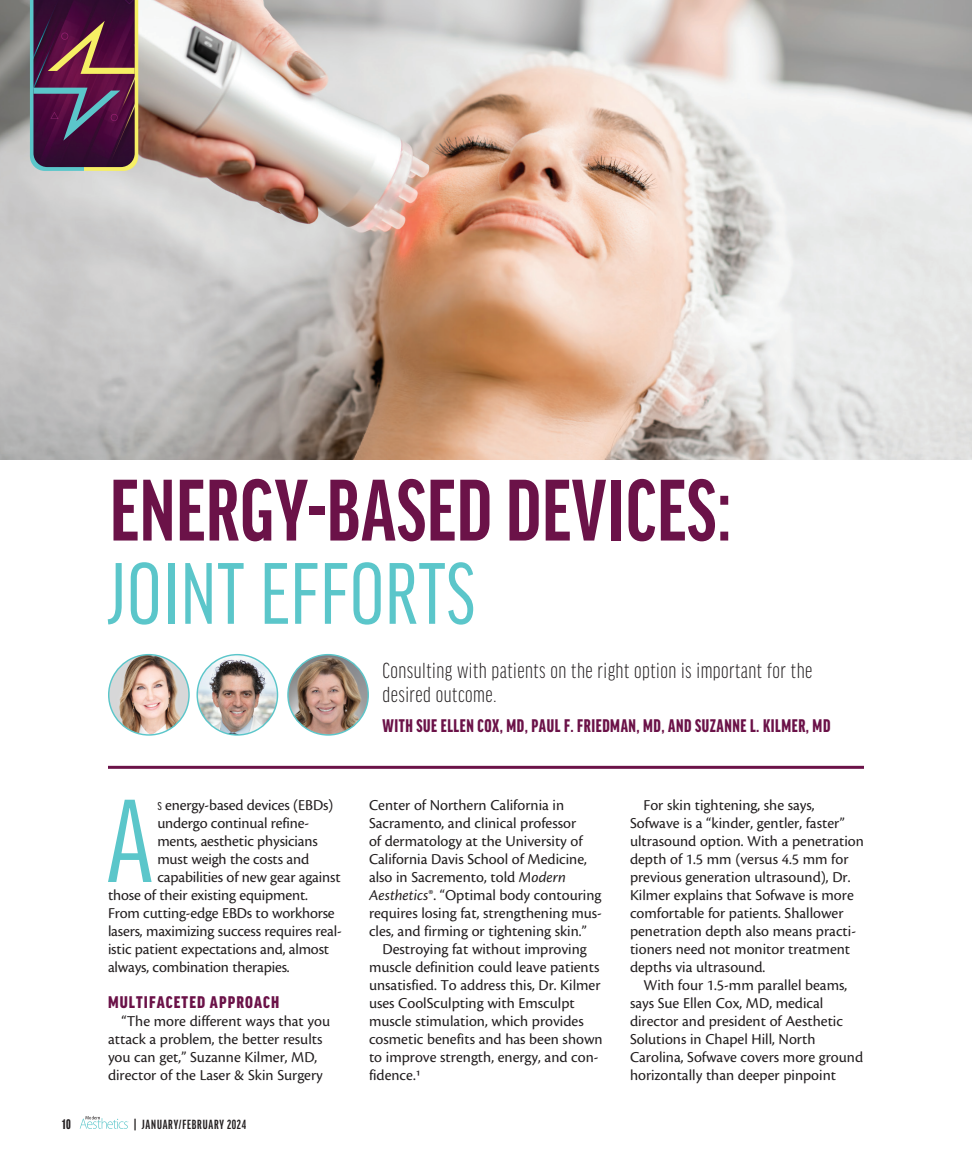
<style>
.page{position:relative;width:972px;height:1161px;background:#fff}
.page>*{position:absolute;margin:0;border:0;box-sizing:border-box;transform-origin:0 0}
.body_first{font:126px "Good Headline Pro X Cond News";color:#5bc6ca}
.headline{font:700 extra-condensed 93px/83.2px "Good Headline Pro";letter-spacing:.01em;color:#6b1248}
.deck{font:300 extra-condensed 23.25px/24px "Good Headline Pro";letter-spacing:.02em;color:#231f20}
.author{font:900 extra-condensed 19.5px "Good Headline Pro";letter-spacing:.03em;color:#6b1248}
.subhead{font:900 condensed 18px "Good Headline Pro";letter-spacing:.06em;color:#6b1248}
.Body{font:15.75px/18px "Cronos Pro";color:#231f20}
.body_first-2{font:15.75px "Cronos Pro";letter-spacing:-.01em;color:#231f20}
.t1{font:900 14.85px "Good Headline Pro Comp";color:#231f20;scale:1.11 1}
.t2{font:700 14.1px "Good Headline Pro Comp";letter-spacing:.05em;color:#231f20;scale:1.11 1}
.s1{font-family:"Good Headline Pro X Cond News";font-weight:400;font-stretch:normal;color:#5bc6ca}
.s2{font-family:"Good Headline Pro X Cond News"}
.s3{font-style:italic}
</style>
<div class="page">
<svg style="left:80px;top:1116px;width:49px;height:13px"></svg>
<hr style="left:108px;top:766px;width:756px;height:3px;background:#6b1248">
<img style="left:0;top:0;width:972px;height:460px">
<img style="left:109px;top:655px;width:80px;height:80px;border-radius:40px">
<div style="left:108px;top:654px;width:82px;height:82px;border:1px solid #5bc6ca;border-radius:50%"></div>
<img style="left:197px;top:655px;width:81px;height:80px;border-radius:40px">
<div style="left:197px;top:654px;width:81px;height:82px;border:1px solid #5bc6ca;border-radius:50%"></div>
<img style="left:288px;top:655px;width:80px;height:80px;border-radius:40px">
<div style="left:287px;top:654px;width:82px;height:82px;border:1px solid #5bc6ca;border-radius:50%"></div>
<svg style="left:28px;top:0;width:112px;height:171px;background:#5c384f"></svg>
<p class="headline" style="left:110px;top:469px;width:623px">ENERGY-BASED DEVICES:<br><span class="s1">JOINT EFFORTS</span></p>
<p class="deck" style="left:382px;top:658px;width:431px">Consulting with patients on the right option is important for the desired outcome.</p>
<p class="author" style="left:383px;top:716px;width:449px">WITH SUE ELLEN COX, MD, PAUL F. FRIEDMAN, MD, AND SUZANNE L. KILMER, MD</p>
<p class="body_first" style="left:107px;top:779px;width:48px">A</p>
<p class="body_first-2" style="left:157px;top:796px;width:178px"><span class="s2">s</span> energy-based devices (EBDs)</p>
<p class="body_first-2" style="left:157px;top:814px;width:153px">undergo continual refine-</p>
<p class="body_first-2" style="left:157px;top:832px;width:162px">ments, aesthetic physicians</p>
<p class="body_first-2" style="left:157px;top:850px;width:153px">must weigh the costs and</p>
<p class="body_first-2" style="left:157px;top:868px;width:185px">capabilities of new gear against</p>
<p class="body_first-2" style="left:108px;top:886px;width:201px">those of their existing equipment.</p>
<p class="body_first-2" style="left:108px;top:904px;width:228px">From cutting-edge EBDs to workhorse</p>
<p class="body_first-2" style="left:108px;top:922px;width:235px">lasers, maximizing success requires real-</p>
<p class="body_first-2" style="left:108px;top:940px;width:223px">istic patient expectations and, almost</p>
<p class="body_first-2" style="left:108px;top:958px;width:183px">always, combination therapies.</p>
<p class="subhead" style="left:108px;top:994px;width:173px">MULTIFACETED APPROACH</p>
<p class="Body" style="left:108px;top:1012px;width:224px;text-indent:14px">“The more different ways that you attack a problem, the better results you can get,” Suzanne Kilmer, MD, director of the Laser &amp; Skin Surgery</p>
<p class="t1" style="left:62px;top:1117px;width:9px">10</p>
<p class="t2" style="left:134px;top:1117px;width:102px">| JANUARY/FEBRUARY 2024</p>
<p class="Body" style="left:369px;top:796px;width:234px">Center of Northern California in Sacramento, and clinical professor<br>of dermatology at the University of California Davis School of Medicine, also in Sacremento, told <span class="s3">Modern Aesthetics</span>®. “Optimal body contouring requires losing fat, strengthening mus&shy;cles, and firming or tightening skin.”</p>
<p class="Body" style="left:369px;top:940px;width:235px;text-indent:14px">Destroying fat without improving muscle definition could leave patients unsatisfied. To address this, Dr. Kilmer uses CoolSculpting with Emsculpt muscle stimulation, which provides cosmetic benefits and has been shown to improve strength, energy, and con&shy;fidence.1</p>
<p class="Body" style="left:630px;top:796px;width:236px;text-indent:14px">For skin tightening, she says, Sofwave is a “kinder, gentler, faster” ultrasound option. With a penetration depth of 1.5 mm (versus 4.5 mm for previous generation ultrasound), Dr.<br>Kilmer explains that Sofwave is more comfortable for patients. Shallower penetration depth also means practi&shy;tioners need not monitor treatment depths via ultrasound.</p>
<p class="Body" style="left:630px;top:976px;width:235px;text-indent:14px">With four 1.5-mm parallel beams, says Sue Ellen Cox, MD, medical director and president of Aesthetic Solutions in Chapel Hill, North Carolina, Sofwave covers more ground horizontally than deeper pinpoint</p>
</div>
